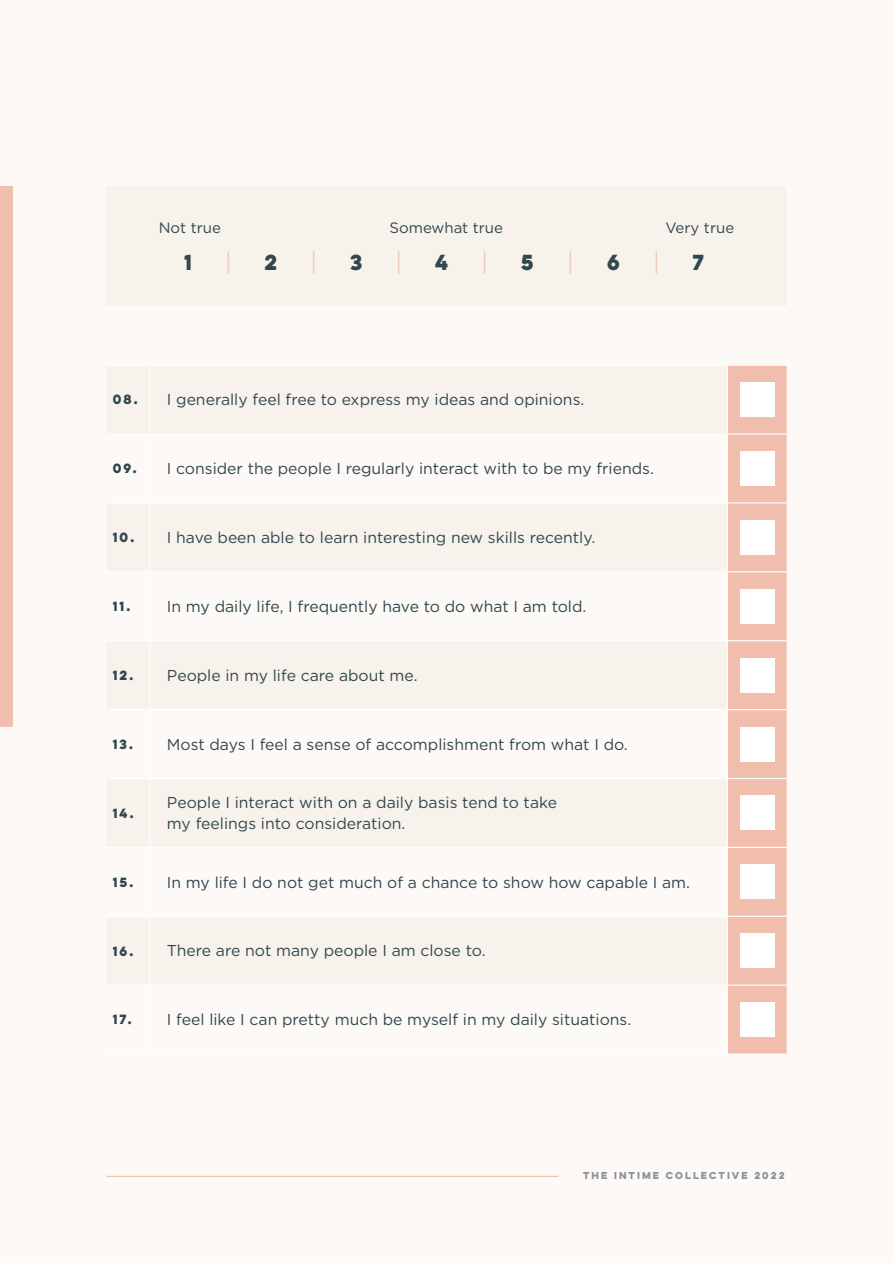
<style>
.page{position:relative;width:893px;height:1263px;background:#fcf9f6}
.page>*{position:absolute;margin:0;border:0;box-sizing:border-box;transform-origin:0 0}
.t1{font:700 19.5px "Lulo Clean One";color:#31474e}
.t2{font:19.5px "Lulo Clean One";color:#f1beae}
.t3{font:15.75px/21px "Gotham";color:#31474e}
.t4{font:15px "Gotham";color:#31474e}
.t5{font:700 12px "Lulo Clean One";color:#31474e}
.t6{font:700 9px "Lulo Clean One";color:#8d9399}
.s1{font-family:"Lulo Clean One";font-weight:700;font-size:12px}
</style>
<div class="page">
<div style="left:0;top:186px;width:13px;height:540px;background:#f1bfb0"></div>
<hr style="left:106px;top:1176px;width:452px;height:1px;background:#f1beae">
<div style="left:106px;top:186px;width:681px;height:120px;background:#f8f2ec"></div>
<div style="left:728px;top:366px;width:59px;height:687px;background:#f1beae"></div>
<hr style="left:106px;top:365px;width:44px;height:1px;background:#fff">
<hr style="left:150px;top:365px;width:577px;height:1px;background:#fff">
<hr style="left:149px;top:366px;width:1px;height:67px;background:#fff">
<hr style="left:727px;top:365px;width:60px;height:1px;background:#fff">
<hr style="left:727px;top:366px;width:1px;height:67px;background:#fff">
<hr style="left:106px;top:433px;width:44px;height:2px;background:#fff">
<hr style="left:150px;top:433px;width:577px;height:2px;background:#fff">
<hr style="left:149px;top:435px;width:1px;height:67px;background:#fff">
<hr style="left:727px;top:433px;width:60px;height:2px;background:#fff">
<hr style="left:727px;top:435px;width:1px;height:67px;background:#fff">
<hr style="left:106px;top:502px;width:44px;height:1px;background:#fff">
<hr style="left:150px;top:502px;width:577px;height:1px;background:#fff">
<hr style="left:149px;top:503px;width:1px;height:68px;background:#fff">
<hr style="left:727px;top:502px;width:60px;height:1px;background:#fff">
<hr style="left:727px;top:503px;width:1px;height:68px;background:#fff">
<hr style="left:106px;top:571px;width:44px;height:1px;background:#fff">
<hr style="left:150px;top:571px;width:577px;height:1px;background:#fff">
<hr style="left:149px;top:572px;width:1px;height:68px;background:#fff">
<hr style="left:727px;top:571px;width:60px;height:1px;background:#fff">
<hr style="left:727px;top:572px;width:1px;height:68px;background:#fff">
<hr style="left:106px;top:640px;width:44px;height:1px;background:#fff">
<hr style="left:150px;top:640px;width:577px;height:1px;background:#fff">
<hr style="left:149px;top:641px;width:1px;height:68px;background:#fff">
<hr style="left:727px;top:640px;width:60px;height:1px;background:#fff">
<hr style="left:727px;top:641px;width:1px;height:68px;background:#fff">
<hr style="left:106px;top:709px;width:44px;height:1px;background:#fff">
<hr style="left:150px;top:709px;width:577px;height:1px;background:#fff">
<hr style="left:149px;top:710px;width:1px;height:68px;background:#fff">
<hr style="left:727px;top:709px;width:60px;height:1px;background:#fff">
<hr style="left:727px;top:710px;width:1px;height:68px;background:#fff">
<hr style="left:106px;top:778px;width:44px;height:1px;background:#fff">
<hr style="left:150px;top:778px;width:577px;height:1px;background:#fff">
<hr style="left:149px;top:779px;width:1px;height:68px;background:#fff">
<hr style="left:727px;top:778px;width:60px;height:1px;background:#fff">
<hr style="left:727px;top:779px;width:1px;height:68px;background:#fff">
<hr style="left:106px;top:847px;width:44px;height:1px;background:#fff">
<hr style="left:150px;top:847px;width:577px;height:1px;background:#fff">
<hr style="left:149px;top:848px;width:1px;height:68px;background:#fff">
<hr style="left:727px;top:847px;width:60px;height:1px;background:#fff">
<hr style="left:727px;top:848px;width:1px;height:68px;background:#fff">
<hr style="left:106px;top:916px;width:44px;height:1px;background:#fff">
<hr style="left:150px;top:916px;width:577px;height:1px;background:#fff">
<hr style="left:149px;top:917px;width:1px;height:67px;background:#fff">
<hr style="left:727px;top:916px;width:60px;height:1px;background:#fff">
<hr style="left:727px;top:917px;width:1px;height:67px;background:#fff">
<hr style="left:106px;top:984px;width:44px;height:2px;background:#fff">
<hr style="left:150px;top:984px;width:577px;height:2px;background:#fff">
<hr style="left:149px;top:986px;width:1px;height:67px;background:#fff">
<hr style="left:727px;top:984px;width:60px;height:2px;background:#fff">
<hr style="left:727px;top:986px;width:1px;height:67px;background:#fff">
<hr style="left:106px;top:1053px;width:44px;height:1px;background:#fff">
<hr style="left:150px;top:1053px;width:577px;height:1px;background:#fff">
<hr style="left:727px;top:1053px;width:60px;height:1px;background:#fff">
<div style="left:740px;top:382px;width:34px;height:35px;background:#fff"></div>
<div style="left:740px;top:451px;width:34px;height:35px;background:#fff"></div>
<div style="left:740px;top:520px;width:34px;height:35px;background:#fff"></div>
<div style="left:740px;top:589px;width:34px;height:35px;background:#fff"></div>
<div style="left:740px;top:658px;width:34px;height:35px;background:#fff"></div>
<div style="left:740px;top:727px;width:34px;height:34px;background:#fff"></div>
<div style="left:740px;top:795px;width:34px;height:35px;background:#fff"></div>
<div style="left:740px;top:864px;width:34px;height:35px;background:#fff"></div>
<div style="left:740px;top:933px;width:34px;height:35px;background:#fff"></div>
<div style="left:740px;top:1002px;width:34px;height:35px;background:#fff"></div>
<p class="t4" style="left:159px;top:219px;width:64px">Not true</p>
<p class="t4" style="left:389px;top:219px;width:115px">Somewhat true</p>
<p class="t4" style="left:665px;top:219px;width:70px">Very true</p>
<p class="t1" style="left:184px;top:247px;width:14px">1</p>
<p class="t2" style="left:226px;top:249px;width:10px">|</p>
<p class="t1" style="left:265px;top:247px;width:19px">2</p>
<p class="t2" style="left:312px;top:249px;width:10px">|</p>
<p class="t1" style="left:350px;top:247px;width:18px">3</p>
<p class="t2" style="left:397px;top:249px;width:10px">|</p>
<p class="t1" style="left:435px;top:247px;width:19px">4</p>
<p class="t2" style="left:482px;top:249px;width:10px">|</p>
<p class="t1" style="left:521px;top:247px;width:19px">5</p>
<p class="t2" style="left:568px;top:249px;width:10px">|</p>
<p class="t1" style="left:607px;top:247px;width:19px">6</p>
<p class="t2" style="left:654px;top:249px;width:10px">|</p>
<p class="t1" style="left:693px;top:247px;width:17px">7</p>
<p class="t3" style="left:113px;top:389px;width:473px"><span class="s1">08.</span> I generally feel free to express my ideas and opinions.</p>
<p class="t3" style="left:113px;top:458px;width:543px"><span class="s1">09.</span> I consider the people I regularly interact with to be my friends.</p>
<p class="t3" style="left:113px;top:527px;width:484px"><span class="s1">10.</span> I have been able to learn interesting new skills recently.</p>
<p class="t3" style="left:113px;top:596px;width:475px"><span class="s1">11.</span> In my daily life, I frequently have to do what I am told.</p>
<p class="t3" style="left:113px;top:664px;width:306px"><span class="s1">12.</span> People in my life care about me.</p>
<p class="t3" style="left:113px;top:733px;width:517px"><span class="s1">13.</span> Most days I feel a sense of accomplishment from what I do.</p>
<p class="t5" style="left:113px;top:804px;width:25px">14.</p>
<p class="t3" style="left:167px;top:792px;width:392px">People I interact with on a daily basis tend to take my feelings into consideration.</p>
<p class="t3" style="left:113px;top:871px;width:579px"><span class="s1">15.</span> In my life I do not get much of a chance to show how capable I am.</p>
<p class="t3" style="left:113px;top:940px;width:374px"><span class="s1">16.</span> There are not many people I am close to.</p>
<p class="t3" style="left:113px;top:1009px;width:520px"><span class="s1">17.</span> I feel like I can pretty much be myself in my daily situations.</p>
<p class="t6" style="left:583px;top:1169px;width:205px">THE INTIME COLLECTIVE 2022</p>
</div>
